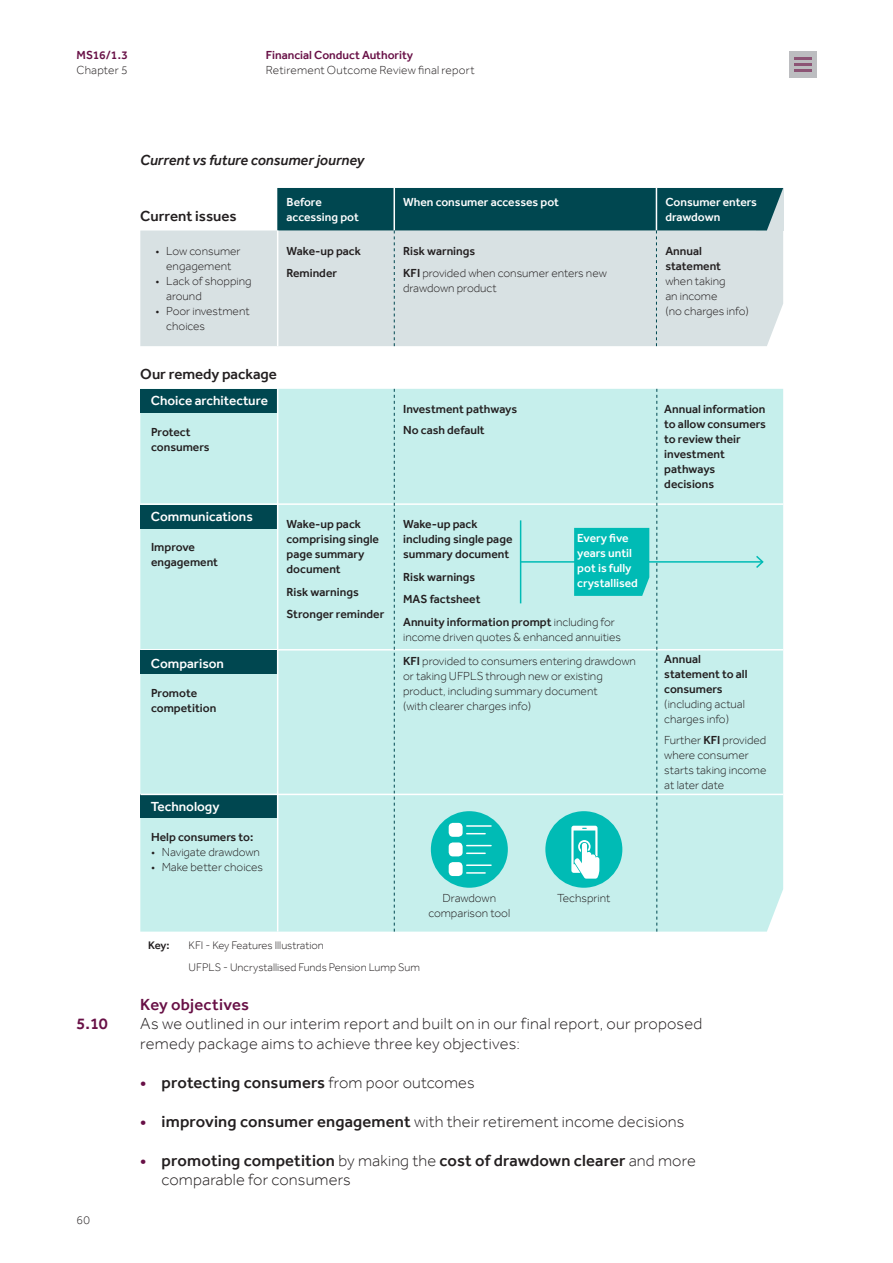
<style>
.page{position:relative;width:893px;height:1263px;background:#fff}
.page>*{position:absolute;margin:0;border:0;box-sizing:border-box;transform-origin:0 0}
.t1{font:300 16.5px/19.5px "Effra";letter-spacing:.015em;color:#231f20}
.t2{font:500 16.5px/19.5px "Effra";letter-spacing:.01em;color:#231f20}
.FCA_Heading_2{font:500 16.5px "Effra";letter-spacing:.01em;color:#681046}
.t3{font:italic 500 15px "Effra";color:#231f20}
.t4{font:500 15px "Effra";color:#231f20}
.t5{font:500 13.5px "Effra";color:#fff}
.t6{font:300 12px/15px "Effra";color:#231f20}
.t7{font:500 12px/15px "Effra";color:#231f20}
.t8{font:500 12px/15px "Effra";color:#fff}
.t9{font:500 12px "Effra";color:#681046}
.t10{font:300 11.25px/22px "Effra";color:#231f20}
.t11{font:500 11.25px "Effra";color:#231f20}
.s1{font-weight:500}
.s2{font-weight:300}
.s3{color:#681046}
.s4{font-weight:500;color:#681046}
</style>
<div class="page">
<div style="left:140px;top:230px;width:137px;height:116px;background:#d8e1e3"></div>
<div style="left:140px;top:389px;width:643px;height:542px;background:#c6efec"></div>
<svg style="left:277px;top:188px;width:506px;height:158px;background:#9fb8bc"></svg>
<hr style="left:140px;top:503px;width:643px;height:2px;background:#fff">
<hr style="left:140px;top:649px;width:643px;height:1px;background:#fff">
<svg style="left:394px;top:389px;width:1px;height:542px"></svg>
<svg style="left:656px;top:389px;width:1px;height:542px"></svg>
<div style="left:140px;top:794px;width:137px;height:24px;background:#004750"></div>
<div style="left:140px;top:389px;width:137px;height:24px;background:#004750"></div>
<div style="left:140px;top:505px;width:137px;height:24px;background:#004750"></div>
<div style="left:140px;top:650px;width:137px;height:24px;background:#004750"></div>
<hr style="left:277px;top:388px;width:1px;height:543px;background:#fff">
<div style="left:574px;top:528px;width:75px;height:68px;background:#00bbb5"></div>
<hr style="left:521px;top:561px;width:242px;height:2px;background:#00bbb5">
<svg style="left:754px;top:554px;width:11px;height:16px"></svg>
<hr style="left:520px;top:520px;width:1px;height:83px;background:#00bbb5">
<div style="left:431px;top:811px;width:77px;height:77px;background:#00bbb5;border-radius:50%"></div>
<div style="left:449px;top:823px;width:14px;height:14px;background:#fff;border-radius:4px"></div>
<hr style="left:467px;top:825px;width:24px;height:2px;background:#fff">
<svg style="left:467px;top:833px;width:18px;height:1px"></svg>
<div style="left:449px;top:842px;width:14px;height:14px;background:#fff;border-radius:4px"></div>
<svg style="left:467px;top:845px;width:24px;height:1px"></svg>
<svg style="left:467px;top:852px;width:18px;height:2px"></svg>
<div style="left:449px;top:862px;width:14px;height:14px;background:#fff;border-radius:4px"></div>
<hr style="left:467px;top:864px;width:24px;height:2px;background:#fff">
<svg style="left:467px;top:872px;width:18px;height:2px"></svg>
<div style="left:545px;top:811px;width:77px;height:77px;background:#00bbb5;border-radius:50%"></div>
<svg style="left:571px;top:826px;width:28px;height:53px"></svg>
<hr style="left:140px;top:794px;width:643px;height:1px;background:#fff">
<div style="left:789px;top:51px;width:27px;height:27px;background:#bcbdc0"></div>
<hr style="left:794px;top:63px;width:17px;height:3px;background:#8c5475">
<hr style="left:794px;top:69px;width:17px;height:3px;background:#8c5475">
<svg style="left:794px;top:57px;width:17px;height:2px"></svg>
<p class="t9" style="left:77px;top:48px;width:53px">MS16/1.3</p>
<p class="t6" style="left:77px;top:62px;width:53px">Chapter 5</p>
<p class="t9" style="left:266px;top:48px;width:149px">Financial Conduct Authority</p>
<p class="t6" style="left:266px;top:62px;width:210px">Retirement Outcome Review final report</p>
<p class="t3" style="left:140px;top:151px;width:226px">Current vs future consumer journey</p>
<p class="t8" style="left:287px;top:194px;width:37px">Before</p>
<p class="t4" style="left:140px;top:207px;width:98px">Current issues</p>
<p class="t8" style="left:287px;top:209px;width:74px">accessing pot</p>
<p class="t8" style="left:403px;top:194px;width:157px">When consumer accesses pot</p>
<p class="t8" style="left:665px;top:194px;width:93px">Consumer enters drawdown</p>
<p class="t6" style="left:156px;top:243px;width:87px;text-align:center">• Low consumer engagement</p>
<p class="t6" style="left:166px;top:273px;width:87px;text-indent:-11px">• Lack of shopping around</p>
<p class="t6" style="left:166px;top:303px;width:85px;text-indent:-11px">• Poor investment choices</p>
<p class="t7" style="left:287px;top:243px;width:76px">Wake-up pack</p>
<p class="t7" style="left:403px;top:243px;width:74px">Risk warnings</p>
<p class="t7" style="left:287px;top:266px;width:52px">Reminder</p>
<p class="t6" style="left:403px;top:266px;width:205px"><span class="s1">KFI</span> provided when consumer enters new drawdown product</p>
<p class="t6" style="left:665px;top:243px;width:85px"><span class="s1">Annual statement </span>when taking<br>an income<br>(no charges info)</p>
<p class="t4" style="left:140px;top:365px;width:138px">Our remedy package</p>
<p class="t5" style="left:151px;top:393px;width:119px">Choice architecture</p>
<p class="t7" style="left:151px;top:424px;width:60px">Protect consumers</p>
<p class="t5" style="left:151px;top:509px;width:103px">Communications</p>
<p class="t7" style="left:151px;top:540px;width:69px">Improve engagement</p>
<p class="t5" style="left:151px;top:655px;width:75px">Comparison</p>
<p class="t7" style="left:151px;top:685px;width:67px">Promote competition</p>
<p class="t5" style="left:151px;top:798px;width:70px">Technology</p>
<p class="t7" style="left:151px;top:829px;width:104px">Help consumers to:</p>
<p class="t6" style="left:151px;top:844px;width:110px">• Navigate drawdown</p>
<p class="t6" style="left:151px;top:859px;width:113px">• Make better choices</p>
<p class="t7" style="left:403px;top:401px;width:115px">Investment pathways</p>
<p class="t7" style="left:403px;top:422px;width:83px">No cash default</p>
<p class="t7" style="left:287px;top:517px;width:94px">Wake-up pack comprising single page summary document</p>
<p class="t7" style="left:403px;top:517px;width:111px">Wake-up pack including single page summary document</p>
<p class="t7" style="left:403px;top:569px;width:74px">Risk warnings</p>
<p class="t7" style="left:287px;top:584px;width:74px">Risk warnings</p>
<p class="t7" style="left:403px;top:592px;width:79px">MAS factsheet</p>
<p class="t8" style="left:577px;top:530px;width:62px">Every five years until pot is fully crystallised</p>
<p class="t7" style="left:287px;top:607px;width:99px">Stronger reminder</p>
<p class="t6" style="left:403px;top:614px;width:219px"><span class="s1">Annuity information prompt</span> including for income driven quotes &amp; enhanced annuities</p>
<p class="t7" style="left:664px;top:401px;width:103px">Annual information to allow consumers to review their investment pathways decisions</p>
<p class="t6" style="left:403px;top:653px;width:234px"><span class="s1">KFI</span> provided to consumers entering drawdown or taking UFPLS through new or existing product, including summary document<br>(with clearer charges info)</p>
<p class="t7" style="left:664px;top:651px;width:85px">Annual statement to all consumers <span class="s2">(including actual charges info)</span></p>
<p class="t6" style="left:664px;top:733px;width:104px">Further <span class="s1">KFI</span> provided where consumer starts taking income at later date</p>
<p class="t6" style="left:428px;top:890px;width:83px;text-align:center">Drawdown comparison tool</p>
<p class="t6" style="left:557px;top:890px;width:55px">Techsprint</p>
<p class="t11" style="left:148px;top:938px;width:23px">Key:</p>
<p class="t10" style="left:189px;top:934px;width:233px">KFI - Key Features Illustration<br>UFPLS - Uncrystallised Funds Pension Lump Sum</p>
<p class="FCA_Heading_2" style="left:140px;top:994px;width:110px">Key objectives</p>
<p class="FCA_Heading_2" style="left:77px;top:1014px;width:33px">5.10</p>
<p class="t1" style="left:140px;top:1014px;width:563px">As we outlined in our interim report and built on in our final report, our proposed remedy package aims to achieve three key objectives:</p>
<p class="t2" style="left:140px;top:1072px;width:336px"><span class="s3">•</span> protecting consumers <span class="s2">from poor outcomes</span></p>
<p class="t1" style="left:140px;top:1111px;width:546px"><span class="s4">•</span> <span class="s1">improving consumer engagement</span> with their retirement income decisions</p>
<p class="t2" style="left:162px;top:1150px;width:536px;text-indent:-21px"><span class="s3">•</span> promoting competition <span class="s2">by making the</span> cost of drawdown clearer <span class="s2">and more comparable for consumers</span></p>
<p class="t6" style="left:77px;top:1212px;width:15px">60</p>
</div>
